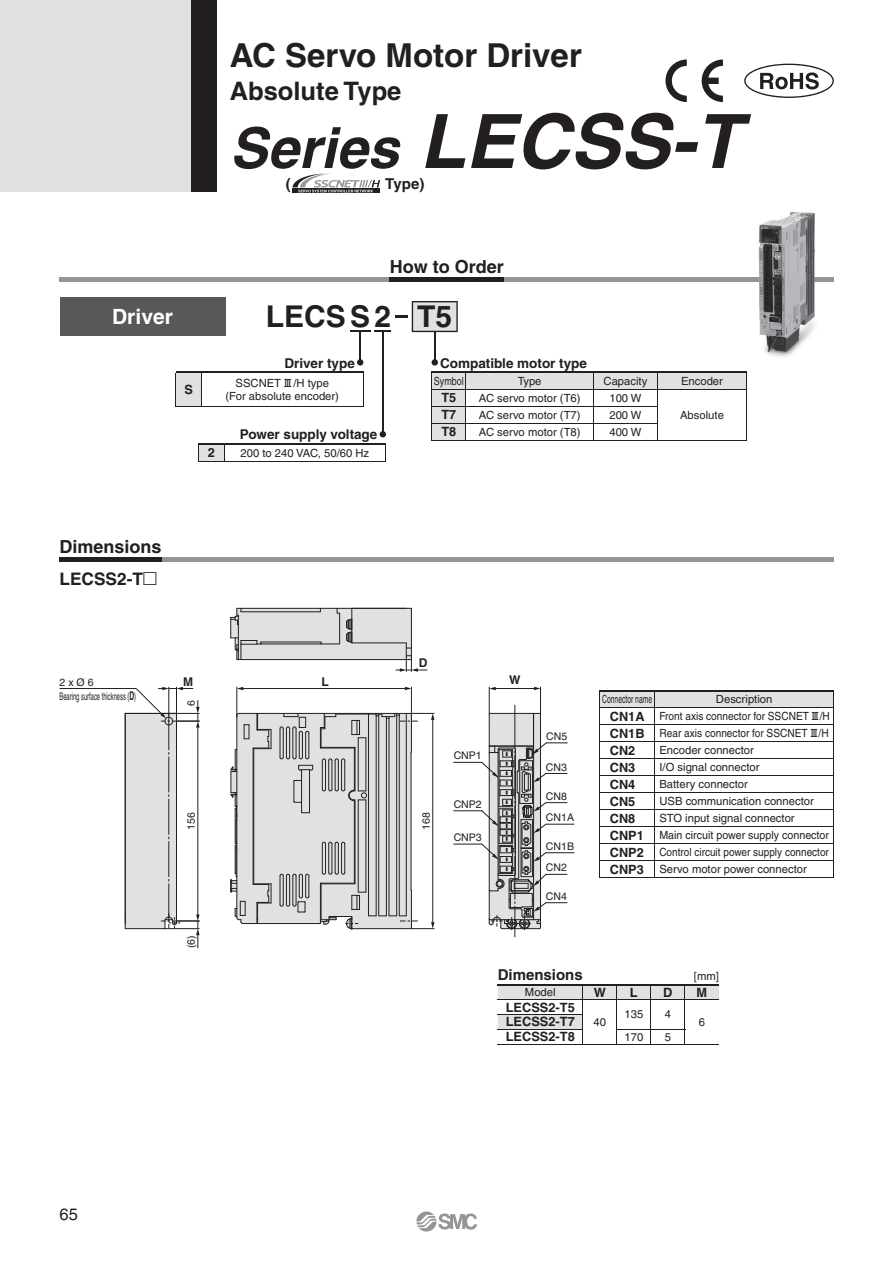
<style>
.page{position:relative;width:893px;height:1263px;background:#fff}
.page>*{position:absolute;margin:0;border:0;box-sizing:border-box;transform-origin:0 0}
.t1{font:italic 700 75px "Helvetica";color:#231f20}
.t2{font:700 33px "Helvetica";color:#231f20}
.t3{font:700 30px "Helvetica";color:#231f20}
.t4{font:700 25.5px "Helvetica";color:#231f20}
.t5{font:700 21px "Helvetica";color:#fff}
.t6{font:700 18px "Helvetica";color:#231f20}
.t7{font:700 17.25px "Helvetica";color:#231f20}
.t8{font:16.5px "Helvetica";color:#231f20}
.t9{font:700 15px "Helvetica";color:#231f20}
.t10{font:700 13.5px "Helvetica";color:#231f20}
.t11{font:700 12.9px "Helvetica";color:#231f20}
.t12{font:700 12.75px "Helvetica";color:#231f20}
.t13{font:700 12px "Helvetica";color:#231f20}
.t14{font:11.25px/17px "Helvetica";color:#231f20}
.t15{font:11.25px "Helvetica";color:#231f20;scale:.6 1}
.t16{font:11.25px "Helvetica";color:#231f20;scale:.8 1}
.t17{font:10.5px "Helvetica";color:#231f20}
.t18{font:10.5px "Helvetica";color:#231f20;scale:.55 1}
.s1{font-size:56.25px}
.s2{font-family:"European Pi Three";font-weight:400}
.s3{font-weight:700;font-size:12px}
.s4{font-weight:700;font-size:12.75px}
</style>
<div class="page">
<div style="left:0;top:0;width:191px;height:191px;background:#e0e1e3"></div>
<div style="left:191px;top:0;width:26px;height:191px;background:#231f20"></div>
<hr style="left:359px;top:332px;width:2px;height:30px;background:#231f20">
<div style="left:357px;top:359px;width:6px;height:7px;background:#231f20;border-radius:50%"></div>
<hr style="left:434px;top:332px;width:1px;height:30px;background:#231f20">
<div style="left:431px;top:359px;width:7px;height:7px;background:#231f20;border-radius:50%"></div>
<hr style="left:382px;top:332px;width:1px;height:102px;background:#231f20">
<div style="left:379px;top:431px;width:7px;height:6px;background:#231f20;border-radius:50%"></div>
<hr style="left:60px;top:688px;width:76px;height:1px;background:#231f20">
<svg style="left:230px;top:608px;width:197px;height:64px"></svg>
<svg style="left:230px;top:687px;width:204px;height:243px"></svg>
<svg style="left:453px;top:687px;width:121px;height:250px"></svg>
<svg style="left:125px;top:687px;width:74px;height:261px"></svg>
<svg style="left:292px;top:192px;width:88px;height:1px"></svg>
<svg style="left:292px;top:174px;width:88px;height:18px"></svg>
<svg style="left:744px;top:64px;width:89px;height:34px"></svg>
<svg style="left:665px;top:60px;width:21px;height:42px"></svg>
<svg style="left:701px;top:60px;width:22px;height:42px"></svg>
<div style="left:60px;top:297px;width:165px;height:39px;background:#57585a"></div>
<hr style="left:60px;top:278px;width:773px;height:4px;background:#939598">
<hr style="left:389px;top:278px;width:114px;height:4px;background:#231f20">
<hr style="left:60px;top:557px;width:773px;height:4px;background:#939598">
<hr style="left:60px;top:557px;width:102px;height:4px;background:#231f20">
<svg style="left:350px;top:301px;width:108px;height:31px"></svg>
<svg style="left:431px;top:373px;width:316px;height:67px"></svg>
<hr style="left:431px;top:440px;width:316px;height:1px;background:#231f20">
<hr style="left:431px;top:372px;width:316px;height:1px;background:#231f20">
<hr style="left:599px;top:877px;width:234px;height:1px;background:#231f20">
<hr style="left:599px;top:690px;width:234px;height:1px;background:#231f20">
<div style="left:176px;top:372px;width:25px;height:34px;background:#e0e1e3"></div>
<hr style="left:176px;top:373px;width:1px;height:33px;background:#231f20">
<hr style="left:201px;top:373px;width:1px;height:33px;background:#231f20">
<hr style="left:363px;top:373px;width:1px;height:33px;background:#231f20">
<hr style="left:176px;top:406px;width:187px;height:1px;background:#231f20">
<hr style="left:176px;top:372px;width:187px;height:1px;background:#231f20">
<div style="left:198px;top:444px;width:26px;height:17px;background:#e0e1e3"></div>
<svg style="left:198px;top:445px;width:1px;height:16px"></svg>
<svg style="left:224px;top:445px;width:1px;height:16px"></svg>
<svg style="left:385px;top:445px;width:1px;height:16px"></svg>
<hr style="left:198px;top:461px;width:188px;height:1px;background:#231f20">
<hr style="left:198px;top:444px;width:188px;height:1px;background:#231f20">
<img style="left:746px;top:211px;width:79px;height:146px">
<img style="left:746px;top:278px;width:79px;height:4px">
<hr style="left:497px;top:1044px;width:222px;height:1px;background:#231f20">
<hr style="left:497px;top:984px;width:222px;height:1px;background:#231f20">
<svg style="left:497px;top:985px;width:222px;height:59px"></svg>
<hr style="left:497px;top:999px;width:222px;height:1px;background:#231f20">
<svg style="left:416px;top:1212px;width:61px;height:20px"></svg>
<svg style="left:599px;top:691px;width:235px;height:186px"></svg>
<h2 class="t2" style="left:230px;top:44px;width:353px">AC Servo Motor Driver</h2>
<h3 class="t4" style="left:230px;top:82px;width:173px">Absolute Type</h3>
<h1 class="t1" style="left:230px;top:115px;width:512px"><span class="s1">Series</span> LECSS-T</h1>
<h3 class="t9" style="left:286px;top:179px;width:6px">(</h3>
<h3 class="t9" style="left:385px;top:179px;width:41px">Type)</h3>
<h3 class="t6" style="left:389px;top:260px;width:116px">How to Order</h3>
<h3 class="t5" style="left:112px;top:309px;width:62px">Driver</h3>
<h3 class="t3" style="left:266px;top:306px;width:188px">LECSS2 T5</h3>
<p class="t10" style="left:284px;top:358px;width:72px">Driver type</p>
<p class="t12" style="left:184px;top:385px;width:10px">S</p>
<p class="t14" style="left:225px;top:377px;width:115px;line-height:13.5px;text-align:center">SSCNET /H type (For absolute encoder)</p>
<p class="t10" style="left:240px;top:430px;width:139px">Power supply voltage</p>
<p class="t12" style="left:208px;top:448px;width:9px">2</p>
<p class="t14" style="left:240px;top:446px;width:130px">200 to 240 VAC, 50/60 Hz</p>
<p class="t10" style="left:440px;top:358px;width:148px">Compatible motor type</p>
<p class="t16" style="left:434px;top:377px;width:39px">Symbol</p>
<p class="t14" style="left:518px;top:374px;width:25px">Type</p>
<p class="t14" style="left:603px;top:374px;width:45px">Capacity</p>
<p class="t14" style="left:681px;top:374px;width:43px">Encoder</p>
<p class="t12" style="left:441px;top:393px;width:16px">T5</p>
<p class="t14" style="left:479px;top:391px;width:103px">AC servo motor (T6)</p>
<p class="t14" style="left:609px;top:391px;width:34px">100 W</p>
<p class="t12" style="left:441px;top:410px;width:16px">T7</p>
<p class="t14" style="left:479px;top:408px;width:103px">AC servo motor (T7)</p>
<p class="t14" style="left:609px;top:408px;width:34px">200 W</p>
<p class="t14" style="left:680px;top:408px;width:45px">Absolute</p>
<p class="t12" style="left:441px;top:427px;width:16px">T8</p>
<p class="t14" style="left:479px;top:425px;width:103px">AC servo motor (T8)</p>
<p class="t14" style="left:609px;top:425px;width:34px">400 W</p>
<h3 class="t6" style="left:60px;top:540px;width:104px">Dimensions</h3>
<h3 class="t7" style="left:60px;top:572px;width:99px">LECSS2-T<span class="s2">-</span></h3>
<p class="t13" style="left:419px;top:658px;width:10px">D</p>
<p class="t17" style="left:60px;top:678px;width:35px">2 x Ø 6</p>
<p class="t13" style="left:509px;top:676px;width:13px">W</p>
<p class="t18" style="left:60px;top:692px;width:141px">Bearing surface thickness (<span class="s3">D</span>)</p>
<p class="t13" style="left:183px;top:677px;width:12px">M</p>
<p class="t13" style="left:321px;top:677px;width:9px">L</p>
<p class="t17" style="left:187px;top:706px;width:7px;rotate:-90deg">6</p>
<p class="t17" style="left:453px;top:752px;width:30px">CNP1</p>
<p class="t17" style="left:187px;top:830px;width:19px;rotate:-90deg">156</p>
<p class="t17" style="left:187px;top:948px;width:14px;rotate:-90deg">(6)</p>
<p class="t17" style="left:422px;top:830px;width:19px;rotate:-90deg">168</p>
<p class="t17" style="left:453px;top:800px;width:30px">CNP2</p>
<p class="t17" style="left:453px;top:834px;width:30px">CNP3</p>
<p class="t17" style="left:546px;top:732px;width:23px">CN5</p>
<p class="t17" style="left:546px;top:763px;width:23px">CN3</p>
<p class="t17" style="left:546px;top:792px;width:23px">CN8</p>
<p class="t17" style="left:546px;top:814px;width:30px">CN1A</p>
<p class="t17" style="left:546px;top:842px;width:30px">CN1B</p>
<p class="t17" style="left:546px;top:864px;width:23px">CN2</p>
<p class="t17" style="left:546px;top:892px;width:23px">CN4</p>
<p class="t15" style="left:602px;top:695px;width:85px">Connector name</p>
<p class="t14" style="left:610px;top:692px;width:221px;text-indent:106px">Description<br><span class="s4">CN1A</span> Front axis connector for SSCNET /H<br><span class="s4">CN1B</span> Rear axis connector for SSCNET /H</p>
<p class="t12" style="left:610px;top:746px;width:27px">CN2</p>
<p class="t14" style="left:659px;top:743px;width:96px">Encoder connector</p>
<p class="t12" style="left:610px;top:763px;width:27px">CN3</p>
<p class="t14" style="left:659px;top:760px;width:102px">I/O signal connector</p>
<p class="t12" style="left:610px;top:780px;width:27px">CN4</p>
<p class="t14" style="left:659px;top:777px;width:90px">Battery connector</p>
<p class="t12" style="left:610px;top:797px;width:27px">CN5</p>
<p class="t14" style="left:659px;top:794px;width:156px">USB communication connector</p>
<p class="t12" style="left:610px;top:814px;width:27px">CN8</p>
<p class="t14" style="left:610px;top:811px;width:221px;text-indent:50px">STO input signal connector <span class="s4">CNP1</span> Main circuit power supply connector <span class="s4">CNP2</span> Control circuit power supply connector <span class="s4">CNP3</span> Servo motor power connector</p>
<h3 class="t8" style="left:60px;top:1209px;width:20px">65</h3>
<h3 class="t9" style="left:497px;top:969px;width:87px">Dimensions</h3>
<p class="t14" style="left:694px;top:969px;width:26px">[mm]</p>
<p class="t14" style="left:525px;top:985px;width:32px">Model</p>
<p class="t11" style="left:593px;top:988px;width:14px">W</p>
<p class="t11" style="left:630px;top:988px;width:9px">L</p>
<p class="t11" style="left:663px;top:988px;width:11px">D</p>
<p class="t11" style="left:696px;top:988px;width:12px">M</p>
<p class="t11" style="left:505px;top:1002px;width:71px">LECSS2-T5</p>
<p class="t14" style="left:593px;top:1015px;width:14px">40</p>
<p class="t14" style="left:624px;top:1007px;width:20px">135</p>
<p class="t14" style="left:664px;top:1007px;width:8px">4</p>
<p class="t11" style="left:505px;top:1017px;width:71px">LECSS2-T7</p>
<p class="t14" style="left:698px;top:1015px;width:8px">6</p>
<p class="t11" style="left:505px;top:1032px;width:71px">LECSS2-T8</p>
<p class="t14" style="left:624px;top:1030px;width:20px">170</p>
<p class="t14" style="left:664px;top:1030px;width:8px">5</p>
</div>
